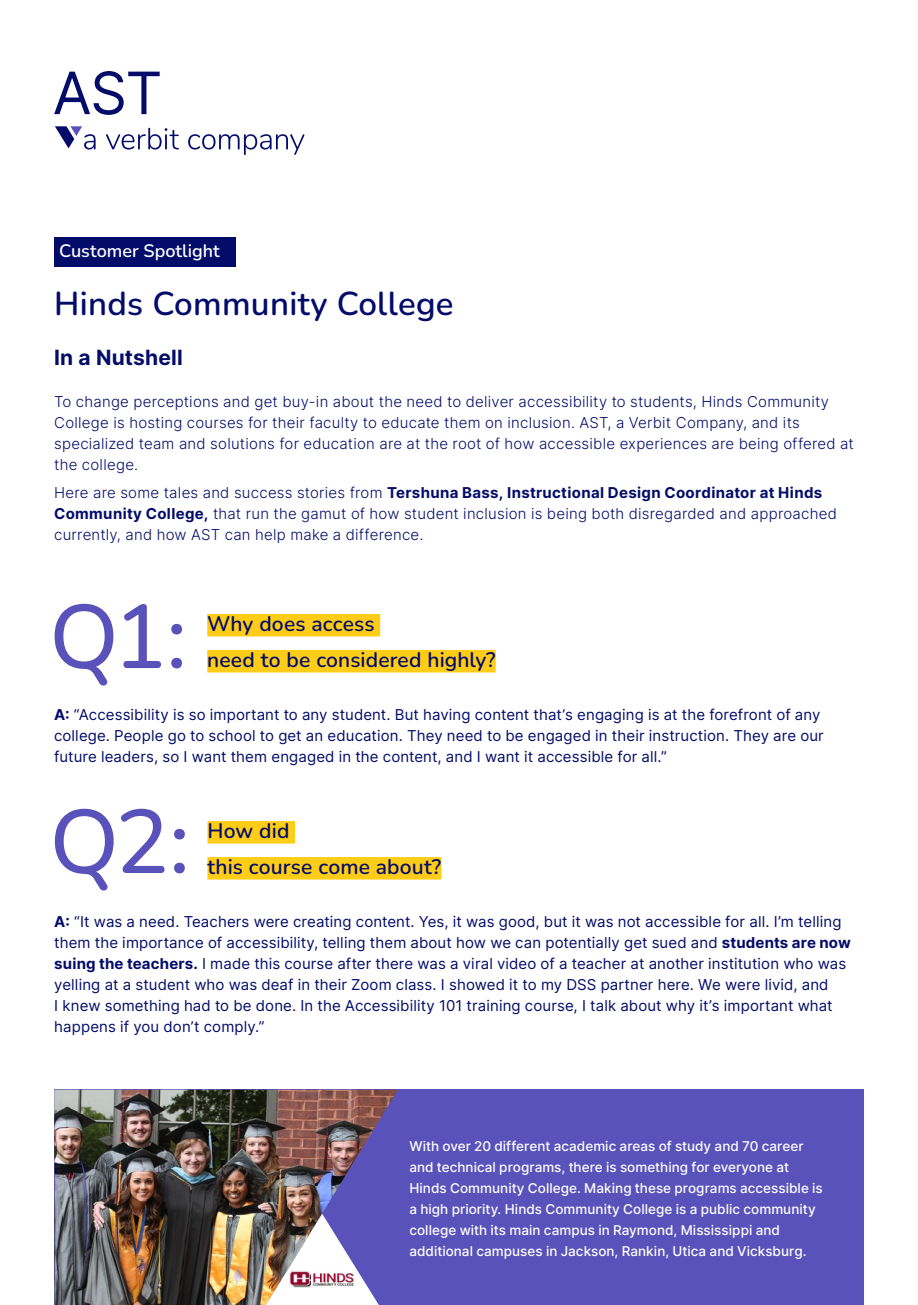
<style>
.page{position:relative;width:918px;height:1305px;background:#fff}
.page>*{position:absolute;margin:0;border:0;box-sizing:border-box;transform-origin:0 0}
.t1{font:500 90px "Nunito";color:#5952ba}
.t2{font:600 33px "Nunito";letter-spacing:.01em;color:#030d69}
.t3{font:600 21px "Nunito";letter-spacing:.005em;color:#030d69}
.t4{font:700 21px "Inter";letter-spacing:.01em;color:#030d69}
.t5{font:600 18px "Nunito";color:#fff}
.text{font:15px/21px "Inter";letter-spacing:.005em;color:#030d69}
.t6{font:300 15px/21px "Inter";letter-spacing:.015em;color:#030d69}
.t7{font:500 13.5px/21px "Inter";letter-spacing:.005em;color:#fff}
.s1{font-weight:700}
</style>
<div class="page">
<div style="left:54px;top:237px;width:182px;height:29px;background:#030d69"></div>
<svg style="left:54px;top:71px;width:106px;height:44px"></svg>
<svg style="left:106px;top:128px;width:73px;height:22px"></svg>
<svg style="left:188px;top:134px;width:116px;height:21px"></svg>
<svg style="left:55px;top:126px;width:41px;height:24px"></svg>
<div style="left:207px;top:614px;width:173px;height:22px;background:#ffcc17"></div>
<div style="left:207px;top:650px;width:289px;height:22px;background:#ffcc17"></div>
<div style="left:207px;top:821px;width:88px;height:23px;background:#ffcc17"></div>
<div style="left:207px;top:857px;width:234px;height:23px;background:#ffcc17"></div>
<div style="left:54px;top:1090px;width:810px;height:215px;background:#5952ba"></div>
<img style="left:54px;top:1090px;width:344px;height:215px">
<img style="left:266px;top:1214px;width:113px;height:91px">
<img style="left:289px;top:1265px;width:71px;height:28px">
<p class="t5" style="left:59px;top:238px;width:162px">Customer Spotlight</p>
<p class="t2" style="left:54px;top:280px;width:401px">Hinds Community College</p>
<p class="t4" style="left:54px;top:342px;width:130px">In a Nutshell</p>
<p class="t6" style="left:54px;top:390px;width:801px">To change perceptions and get buy-in about the need to deliver accessibility to students, Hinds Community College is hosting courses for their faculty to educate them on inclusion. AST a, Verbit Company, and its specialized team and solutions for education are at the root of how accessible experiences are being offered at the college.</p>
<p class="t6" style="left:54px;top:482px;width:784px">Here are some tales and success stories from <span class="s1">Tershuna Bass, Instructional Design Coordinator at Hinds<br>Community College,</span> that run the gamut of how student inclusion is being both disregarded and approached currently, and how AST can help make a difference.</p>
<p class="t1" style="left:49px;top:575px;width:139px">Q1:</p>
<p class="t3" style="left:207px;top:609px;width:169px">Why does access</p>
<p class="t3" style="left:207px;top:645px;width:290px">need to be considered highly?</p>
<p class="text" style="left:54px;top:703px;width:771px"><span class="s1">A</span> “<span class="s1">:</span> Accessibility is so important to any student. But having content that s’ engaging is at the forefront of any college. People go to school to get an education. They need to be engaged in their instruction. They are our future leaders, so I want them engaged in the content, and I want it accessible for all “.</p>
<p class="t1" style="left:50px;top:780px;width:142px">Q2:</p>
<p class="t3" style="left:207px;top:816px;width:83px">How did</p>
<p class="t3" style="left:207px;top:852px;width:235px">this course come about?</p>
<p class="text" style="left:54px;top:911px;width:798px"><span class="s1">A</span> “<span class="s1">:</span> It was a need. Teachers were creating content. Yes it, was good, but it was not accessible for all m’ I. telling them the importance of accessibility, telling them about how we can potentially get sued and <span class="s1">students are now suing the teachers</span> I<span class="s1">.</span> made this course after there was a viral video of a teacher at another institution who was yelling at a student who was deaf in their Zoom class I. showed it to my DSS partner here. We were livid, and<br>I knew something had to be done In. the Accessibility 101 training course I, talk about why it s’ important what happens if you don t’ comply “.</p>
<p class="t7" style="left:409px;top:1136px;width:415px">With over 20 different academic areas of study and 70 career and technical programs, there is something for everyone at Hinds Community College. Making these programs accessible is a high priority. Hinds Community College is a public community college with its main campus in Raymond, Mississippi and additional campuses in Jackson, Rankin, Utica and Vicksburg.</p>
</div>
